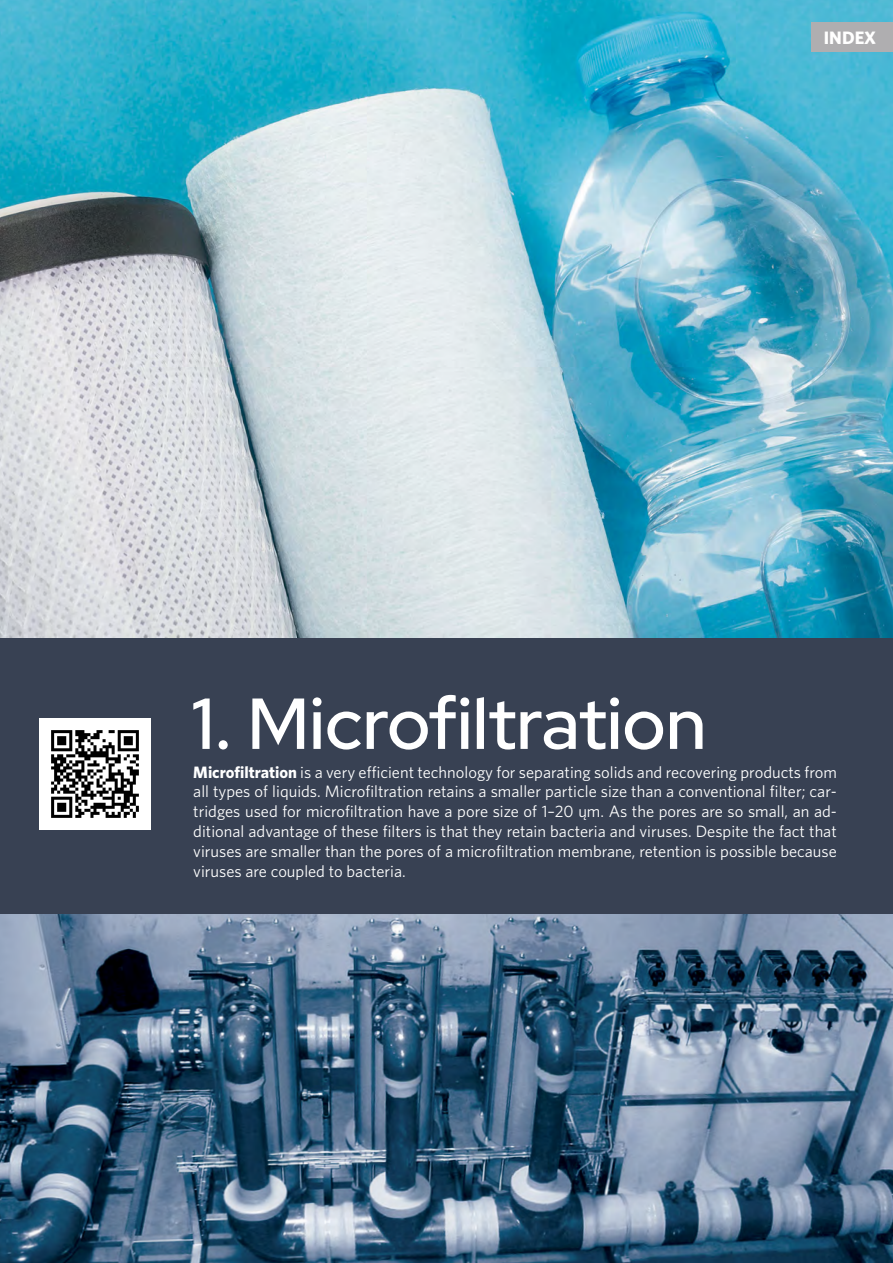
<style>
.page{position:relative;width:893px;height:1263px;background:#fff}
.page>*{position:absolute;margin:0;border:0;box-sizing:border-box;transform-origin:0 0}
.t1{font:300 72px "Red Hat Display";color:#fff}
.t2{font:700 18px "Whitney";color:#fff}
.t3{font:16.5px/19.8px "Whitney";color:#fff;text-align:justify}
.s1{font-weight:700}
</style>
<div class="page">
<div style="left:0;top:638px;width:893px;height:294px;background:#384153"></div>
<img style="left:0;top:0;width:893px;height:638px">
<img style="left:0;top:914px;width:893px;height:349px">
<img style="left:39px;top:718px;width:111px;height:111px">
<div style="left:811px;top:22px;width:82px;height:30px;background:#afaeb0"></div>
<p class="t2" style="left:824px;top:26px;width:54px">INDEX</p>
<h1 class="t1" style="left:192px;top:677px;width:516px">1. Microfiltration</h1>
<p class="t3" style="left:193px;top:761px;width:645px"><span class="s1">Microfiltration</span> is a very efficient technology for separating solids and recovering products from all types of liquids. Microfiltration retains a smaller particle size than a conventional filter; car&shy;tridges used for microfiltration have a pore size of 1–20 ųm. As the pores are so small, an ad&shy;ditional advantage of these filters is that they retain bacteria and viruses. Despite the fact that viruses are smaller than the pores of a microfiltration membrane, retention is possible because viruses are coupled to bacteria.</p>
</div>
